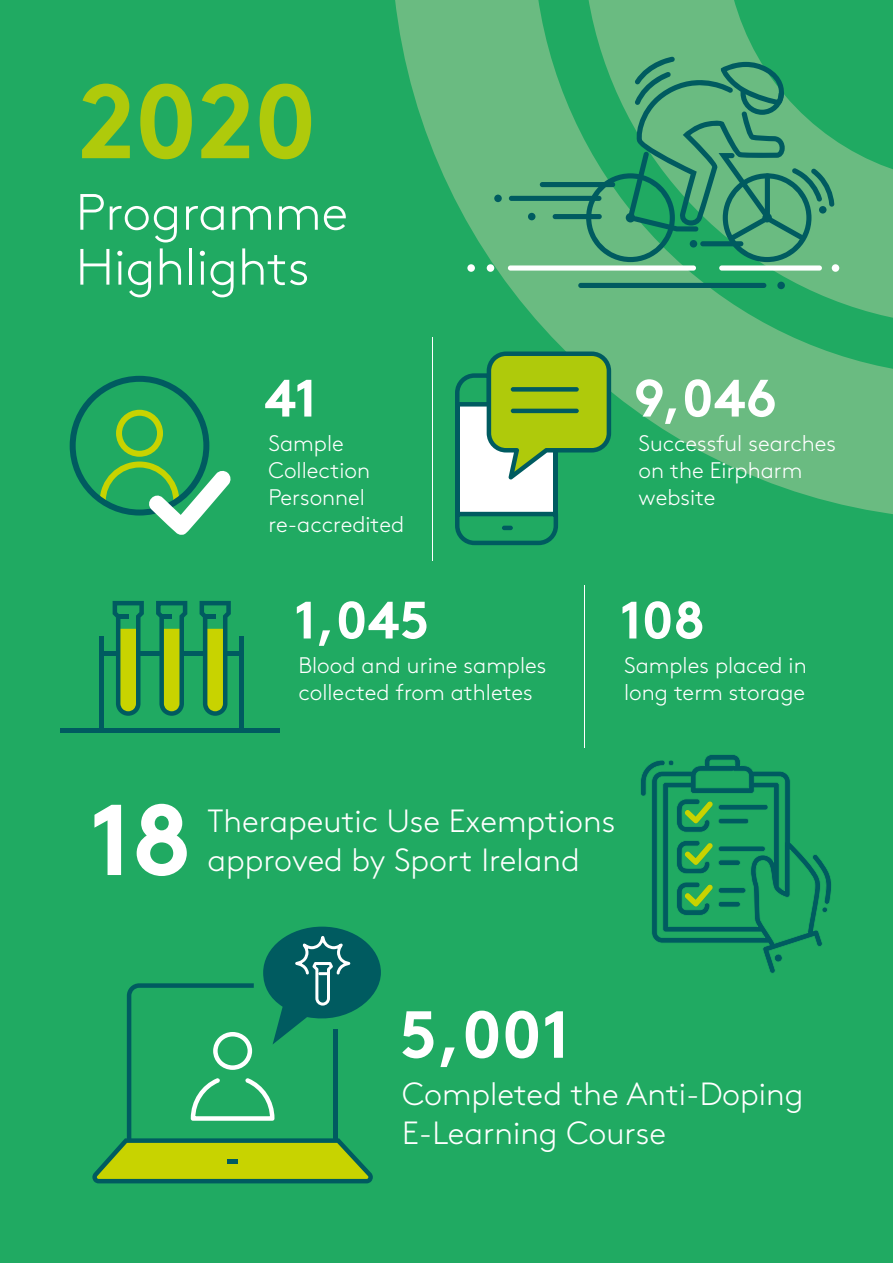
<style>
.page{position:relative;width:893px;height:1263px;background:#20aa62}
.page>*{position:absolute;margin:0;border:0;box-sizing:border-box;transform-origin:0 0}
.t1{font:700 105px "Brown Std";color:#afca0b}
.t2{font:700 100.35px "Brown Std";color:#fff}
.t3{font:700 66.45px "Brown Std";color:#fff}
.t4{font:700 52.5px "Brown Std";color:#fff}
.t5{font:300 51px/54.9px "Brown Std";color:#fff}
.t6{font:300 32.1px/38.5px "Brown Std";color:#fff}
.t7{font:300 22.5px/27px "Brown Std";color:#fff}
</style>
<div class="page">
<svg style="left:395px;top:0;width:498px;height:514px;fill:#6abb81"></svg>
<svg style="left:588px;top:0;width:305px;height:320px;fill:#6abb81"></svg>
<div style="left:494px;top:195px;width:8px;height:7px;background:#005b60;border-radius:50%"></div>
<div style="left:509px;top:196px;width:92px;height:5px;background:#005b60;border-radius:3px"></div>
<div style="left:528px;top:213px;width:7px;height:7px;background:#005b60;border-radius:50%"></div>
<div style="left:487px;top:264px;width:7px;height:8px;background:#fff;border-radius:50%"></div>
<div style="left:832px;top:264px;width:7px;height:8px;background:#fff;border-radius:50%"></div>
<div style="left:777px;top:282px;width:8px;height:7px;background:#005b60;border-radius:50%"></div>
<div style="left:467px;top:264px;width:8px;height:8px;background:#fff;border-radius:50%"></div>
<div style="left:553px;top:214px;width:49px;height:5px;background:#005b60;border-radius:3px"></div>
<div style="left:540px;top:182px;width:75px;height:5px;background:#005b60;border-radius:3px"></div>
<svg style="left:586px;top:57px;width:248px;height:205px"></svg>
<div style="left:508px;top:265px;width:188px;height:6px;background:#fff;border-radius:3px"></div>
<div style="left:578px;top:283px;width:188px;height:5px;background:#005b60;border-radius:3px"></div>
<div style="left:719px;top:265px;width:103px;height:6px;background:#fff;border-radius:3px"></div>
<div style="left:458px;top:404px;width:96px;height:109px;background:#fff"></div>
<svg style="left:455px;top:512px;width:103px;height:33px"></svg>
<hr style="left:455px;top:402px;width:4px;height:114px;background:#005b60">
<hr style="left:554px;top:448px;width:4px;height:68px;background:#005b60">
<svg style="left:455px;top:351px;width:156px;height:129px"></svg>
<div style="left:511px;top:387px;width:68px;height:5px;background:#005b60;border-radius:2px"></div>
<hr style="left:511px;top:409px;width:68px;height:4px;background:#005b60;border-radius:2px">
<hr style="left:502px;top:526px;width:11px;height:4px;background:#005b60;border-radius:2px">
<hr style="left:584px;top:585px;width:1px;height:162px;background:#fff">
<hr style="left:432px;top:337px;width:1px;height:223px;background:#fff">
<svg style="left:641px;top:755px;width:191px;height:218px"></svg>
<svg style="left:113px;top:601px;width:31px;height:115px"></svg>
<svg style="left:156px;top:601px;width:31px;height:115px"></svg>
<svg style="left:200px;top:601px;width:31px;height:115px"></svg>
<div style="left:101px;top:651px;width:17px;height:5px;background:#005b60"></div>
<div style="left:138px;top:651px;width:24px;height:5px;background:#005b60"></div>
<div style="left:182px;top:651px;width:23px;height:5px;background:#005b60"></div>
<div style="left:225px;top:651px;width:17px;height:5px;background:#005b60"></div>
<hr style="left:240px;top:637px;width:4px;height:93px;background:#005b60">
<div style="left:99px;top:637px;width:5px;height:93px;background:#005b60"></div>
<hr style="left:60px;top:728px;width:219px;height:4px;background:#005b60">
<div style="left:118px;top:614px;width:10px;height:5px;background:#005b60"></div>
<div style="left:162px;top:614px;width:10px;height:5px;background:#005b60"></div>
<div style="left:205px;top:614px;width:10px;height:5px;background:#005b60"></div>
<svg style="left:70px;top:376px;width:161px;height:159px"></svg>
<svg style="left:92px;top:927px;width:289px;height:256px"></svg>
<h1 class="t1" style="left:78px;top:57px;width:241px">2020</h1>
<h3 class="t5" style="left:76px;top:185px;width:274px">Programme<br>Highlights</h3>
<h3 class="t4" style="left:264px;top:366px;width:54px">41</h3>
<p class="t7" style="left:269px;top:430px;width:137px">Sample<br>Collection<br>Personnel re-accredited</p>
<h3 class="t4" style="left:294px;top:588px;width:137px">1,045</h3>
<p class="t7" style="left:298px;top:652px;width:250px">Blood and urine samples collected from athletes</p>
<h3 class="t4" style="left:634px;top:366px;width:144px">9,046</h3>
<p class="t7" style="left:638px;top:430px;width:199px">Successful searches on the Eirpharm website</p>
<h3 class="t4" style="left:620px;top:588px;width:87px">108</h3>
<p class="t7" style="left:624px;top:652px;width:184px">Samples placed in long term storage</p>
<h2 class="t2" style="left:89px;top:779px;width:104px">18</h2>
<h3 class="t6" style="left:207px;top:802px;width:409px">Therapeutic Use Exemptions approved by Sport Ireland</h3>
<h3 class="t3" style="left:400px;top:994px;width:172px">5,001</h3>
<h3 class="t6" style="left:402px;top:1075px;width:403px">Completed the Anti-Doping<br>E-Learning Course</h3>
</div>
